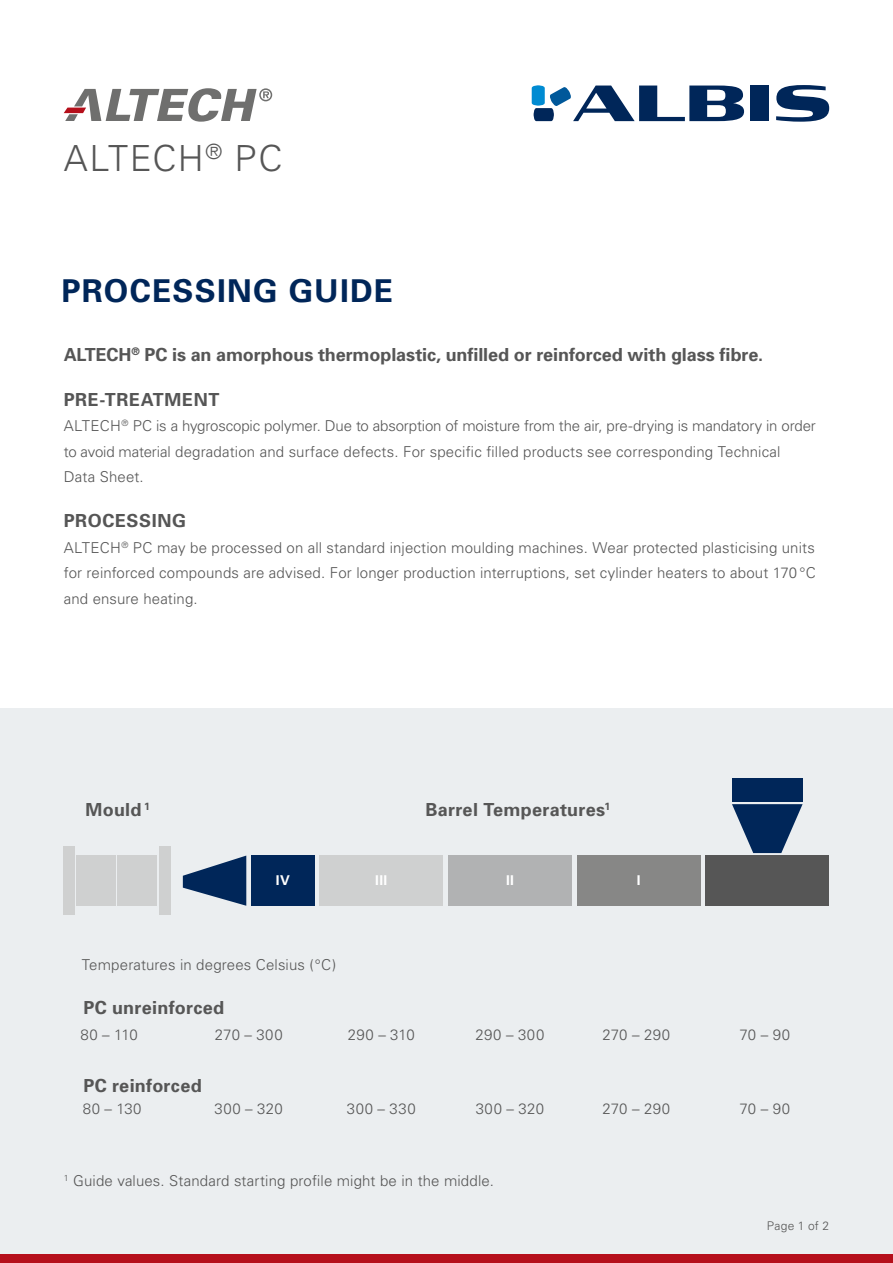
<style>
.page{position:relative;width:893px;height:1263px;background:#fff}
.page>*{position:absolute;margin:0;border:0;box-sizing:border-box;transform-origin:0 0}
.t1{font:300 36px "Univers";letter-spacing:.04em;color:#565656}
.t2{font:700 31.5px "Univers";letter-spacing:.04em;color:#002659}
.t3{font:700 18px "Univers";letter-spacing:.01em;color:#565656}
.t4{font:700 18px "Univers";letter-spacing:.035em;color:#565656}
.t5{font:300 15px/25.5px "Univers";letter-spacing:.01em;color:#565656}
.t6{font:700 13.5px "Univers";letter-spacing:.03em;color:#fff}
.t7{font:300 12px "Univers";letter-spacing:.025em;color:#565656}
</style>
<div class="page">
<div style="left:0;top:708px;width:893px;height:550px;background:#ebeef0"></div>
<svg style="left:532px;top:85px;width:212px;height:36px"></svg>
<div style="left:751px;top:86px;width:18px;height:35px;background:#002659"></div>
<svg style="left:776px;top:85px;width:53px;height:37px"></svg>
<svg style="left:64px;top:88px;width:208px;height:34px"></svg>
<div style="left:705px;top:855px;width:124px;height:51px;background:#565656"></div>
<div style="left:732px;top:779px;width:71px;height:23px;background:#002659"></div>
<svg style="left:732px;top:804px;width:71px;height:49px"></svg>
<div style="left:448px;top:855px;width:124px;height:51px;background:#b1b2b3"></div>
<div style="left:577px;top:855px;width:123px;height:51px;background:#878786"></div>
<div style="left:319px;top:855px;width:124px;height:51px;background:#cfd0d0"></div>
<div style="left:77px;top:855px;width:39px;height:50px;background:#cfd0d0"></div>
<div style="left:118px;top:855px;width:39px;height:50px;background:#cfd0d0"></div>
<div style="left:159px;top:846px;width:11px;height:68px;background:#cfd0d0"></div>
<div style="left:64px;top:846px;width:11px;height:68px;background:#cfd0d0"></div>
<div style="left:251px;top:855px;width:64px;height:51px;background:#002659"></div>
<svg style="left:183px;top:855px;width:63px;height:51px"></svg>
<div style="left:0;top:1255px;width:893px;height:8px;background:#b50f1b"></div>
<h1 class="t1" style="left:64px;top:136px;width:220px">ALTECH<sup>®</sup> PC</h1>
<h2 class="t2" style="left:62px;top:271px;width:333px">PROCESSING GUIDE</h2>
<p class="t3" style="left:64px;top:343px;width:701px">ALTECH<sup>®</sup> PC is an amorphous thermoplastic, unfilled or reinforced with glass fibre.</p>
<p class="t4" style="left:64px;top:388px;width:157px">PRE-TREATMENT</p>
<p class="t5" style="left:64px;top:413px;width:754px">ALTECH<sup>®</sup> PC is a hygroscopic polymer. Due to absorption of moisture from the air, pre-drying is mandatory in order to avoid material degradation and surface defects. For specific filled products see corresponding Technical<br>Data Sheet.</p>
<p class="t4" style="left:64px;top:509px;width:124px">PROCESSING</p>
<p class="t5" style="left:64px;top:535px;width:753px;text-align:justify">ALTECH<sup>®</sup> PC may be processed on all standard injection moulding machines. Wear protected plasticising units for reinforced compounds are advised. For longer production interruptions, set cylinder heaters to about 170 °C and ensure heating.</p>
<p class="t3" style="left:86px;top:798px;width:66px">Mould <sup>1</sup></p>
<p class="t3" style="left:426px;top:798px;width:186px">Barrel Temperatures<sup>1</sup></p>
<p class="t6" style="left:276px;top:872px;width:15px">IV</p>
<p class="t6" style="left:375px;top:872px;width:14px">III</p>
<p class="t6" style="left:506px;top:872px;width:9px">II</p>
<p class="t6" style="left:637px;top:872px;width:5px">I</p>
<p class="t5" style="left:82px;top:952px;width:256px">Temperatures in degrees Celsius (°C)</p>
<p class="t3" style="left:83px;top:996px;width:142px">PC unreinforced</p>
<p class="t5" style="left:80px;top:1022px;width:59px">80 – 110</p>
<p class="t5" style="left:215px;top:1022px;width:69px">270 – 300</p>
<p class="t5" style="left:348px;top:1022px;width:69px">290 – 310</p>
<p class="t5" style="left:476px;top:1022px;width:70px">290 – 300</p>
<p class="t3" style="left:83px;top:1074px;width:120px">PC reinforced</p>
<p class="t5" style="left:83px;top:1096px;width:60px">80 – 130</p>
<p class="t5" style="left:215px;top:1096px;width:70px">300 – 320</p>
<p class="t5" style="left:347px;top:1096px;width:70px">300 – 330</p>
<p class="t5" style="left:476px;top:1096px;width:70px">300 – 320</p>
<p class="t5" style="left:64px;top:1167px;width:432px"><sup>1</sup> Guide values. Standard starting profile might be in the middle.</p>
<p class="t5" style="left:602px;top:1022px;width:69px">270 – 290</p>
<p class="t5" style="left:602px;top:1096px;width:69px">270 – 290</p>
<p class="t5" style="left:740px;top:1022px;width:52px">70 – 90</p>
<p class="t5" style="left:740px;top:1096px;width:52px">70 – 90</p>
<p class="t7" style="left:767px;top:1219px;width:64px">Page 1 of 2</p>
</div>
